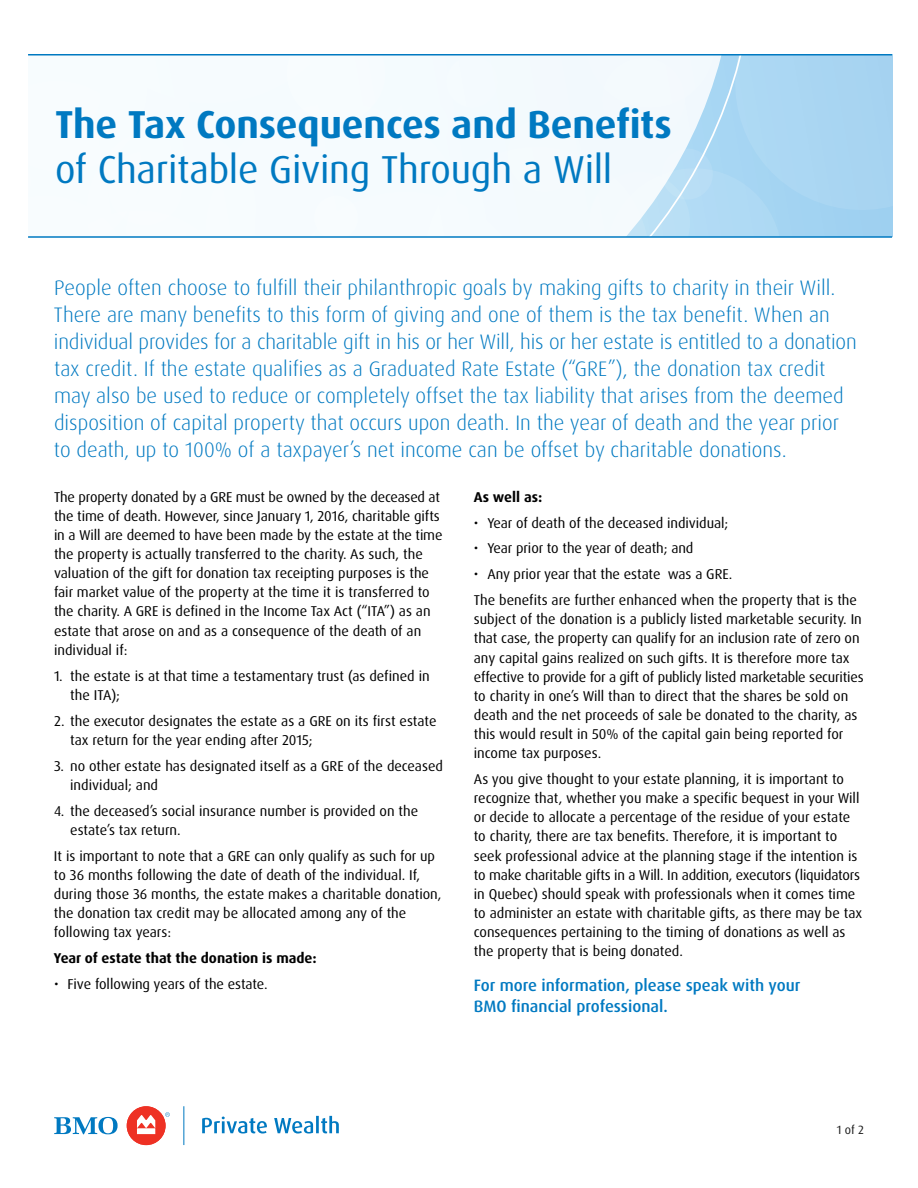
<style>
.page{position:relative;width:918px;height:1188px;background:#fff}
.page>*{position:absolute;margin:0;border:0;box-sizing:border-box;transform-origin:0 0}
.Title_H1{font:39px/45px "Dax Pro";letter-spacing:-.005em;color:#0079c1}
.Intro_H2{font:300 21px/27px "Dax Pro";color:#0079c1}
.Body_P{font:500 16.5px/21px "Dax Pro";color:#0079c1}
.Body_P-2{font:14.25px/19px "Dax Pro";color:#000}
.Body_P-3{font:700 14.25px "Dax Pro";color:#000}
.t1{font:12px "Dax Pro";color:#000}
.s1{font-weight:700}
</style>
<div class="page">
<div style="left:127px;top:1106px;width:39px;height:39px;background:#ee3124;border-radius:50%"></div>
<svg style="left:137px;top:1115px;width:18px;height:19px"></svg>
<svg style="left:202px;top:1117px;width:65px;height:17px"></svg>
<svg style="left:274px;top:1116px;width:65px;height:18px"></svg>
<svg style="left:54px;top:1117px;width:64px;height:17px"></svg>
<svg style="left:165px;top:1112px;width:5px;height:5px"></svg>
<svg style="left:183px;top:1106px;width:1px;height:39px"></svg>
<div style="left:755px;top:56px;width:137px;height:180px;background:#a8d5f2"></div>
<svg style="left:372px;top:56px;width:383px;height:180px"></svg>
<hr style="left:28px;top:54px;width:864px;height:2px;background:#0079c1">
<hr style="left:28px;top:236px;width:864px;height:2px;background:#0079c1">
<h1 class="Title_H1" style="left:55px;top:103px;width:618px"><span class="s1">The Tax Consequences and Benefits </span>of Charitable Giving Through a Will</h1>
<h2 class="Intro_H2" style="left:54px;top:274px;width:804px">People often choose to fulfill their philanthropic goals by making gifts to charity in their Will.<br>There are many benefits to this form of giving and one of them is the tax benefit. When an individual provides for a charitable gift in his or her Will, his or her estate is entitled to a donation tax credit. If the estate qualifies as a Graduated Rate Estate (“GRE”), the donation tax credit may also be used to reduce or completely offset the tax liability that arises from the deemed disposition of capital property that occurs upon death. In the year of death and the year prior to death, up to 100% of a taxpayer’s net income can be offset by charitable donations.</h2>
<p class="Body_P-2" style="left:54px;top:487px;width:390px">The property donated by a GRE must be owned by the deceased at the time of death. However, since January 1, 2016, charitable gifts in a Will are deemed to have been made by the estate at the time the property is actually transferred to the charity. As such, the valuation of the gift for donation tax receipting purposes is the fair market value of the property at the time it is transferred to the charity. A GRE is defined in the Income Tax Act (“ITA”) as an estate that arose on and as a consequence of the death of an individual if:</p>
<p class="Body_P-2" style="left:70px;top:666px;width:361px;text-indent:-16px">1. the estate is at that time a testamentary trust (as defined in the ITA);</p>
<p class="Body_P-2" style="left:70px;top:711px;width:368px;text-indent:-16px">2. the executor designates the estate as a GRE on its first estate tax return for the year ending after 2015;</p>
<p class="Body_P-2" style="left:70px;top:756px;width:374px;text-indent:-16px">3. no other estate has designated itself as a GRE of the deceased individual; and</p>
<p class="Body_P-2" style="left:70px;top:801px;width:350px;text-indent:-16px">4. the deceased’s social insurance number is provided on the estate’s tax return.</p>
<p class="Body_P-2" style="left:54px;top:846px;width:389px">It is important to note that a GRE can only qualify as such for up to 36 months following the date of death of the individual. If, during those 36 months, the estate makes a charitable donation, the donation tax credit may be allocated among any of the following tax years:</p>
<p class="Body_P-3" style="left:54px;top:949px;width:264px">Year of estate that the donation is made:</p>
<p class="Body_P-2" style="left:54px;top:974px;width:215px">• Five following years of the estate.</p>
<p class="Body_P-3" style="left:474px;top:488px;width:70px">As well as:</p>
<p class="Body_P-2" style="left:474px;top:513px;width:256px">• Year of death of the deceased individual;</p>
<p class="Body_P-2" style="left:474px;top:539px;width:221px">• Year prior to the year of death; and</p>
<p class="Body_P-2" style="left:474px;top:565px;width:260px">• Any prior year that the estate was a GRE.</p>
<p class="Body_P-2" style="left:474px;top:591px;width:391px">The benefits are further enhanced when the property that is the subject of the donation is a publicly listed marketable security. In that case, the property can qualify for an inclusion rate of zero on any capital gains realized on such gifts. It is therefore more tax effective to provide for a gift of publicly listed marketable securities to charity in one’s Will than to direct that the shares be sold on death and the net proceeds of sale be donated to the charity, as this would result in 50% of the capital gain being reported for income tax purposes.</p>
<p class="Body_P-2" style="left:474px;top:770px;width:390px">As you give thought to your estate planning, it is important to recognize that, whether you make a specific bequest in your Will or decide to allocate a percentage of the residue of your estate to charity, there are tax benefits. Therefore, it is important to seek professional advice at the planning stage if the intention is to make charitable gifts in a Will. In addition, executors (liquidators in Quebec) should speak with professionals when it comes time to administer an estate with charitable gifts, as there may be tax consequences pertaining to the timing of donations as well as the property that is being donated.</p>
<p class="Body_P" style="left:474px;top:975px;width:328px">For more information, please speak with your<br>BMO financial professional.</p>
<p class="t1" style="left:837px;top:1122px;width:29px">1 of 2</p>
</div>
